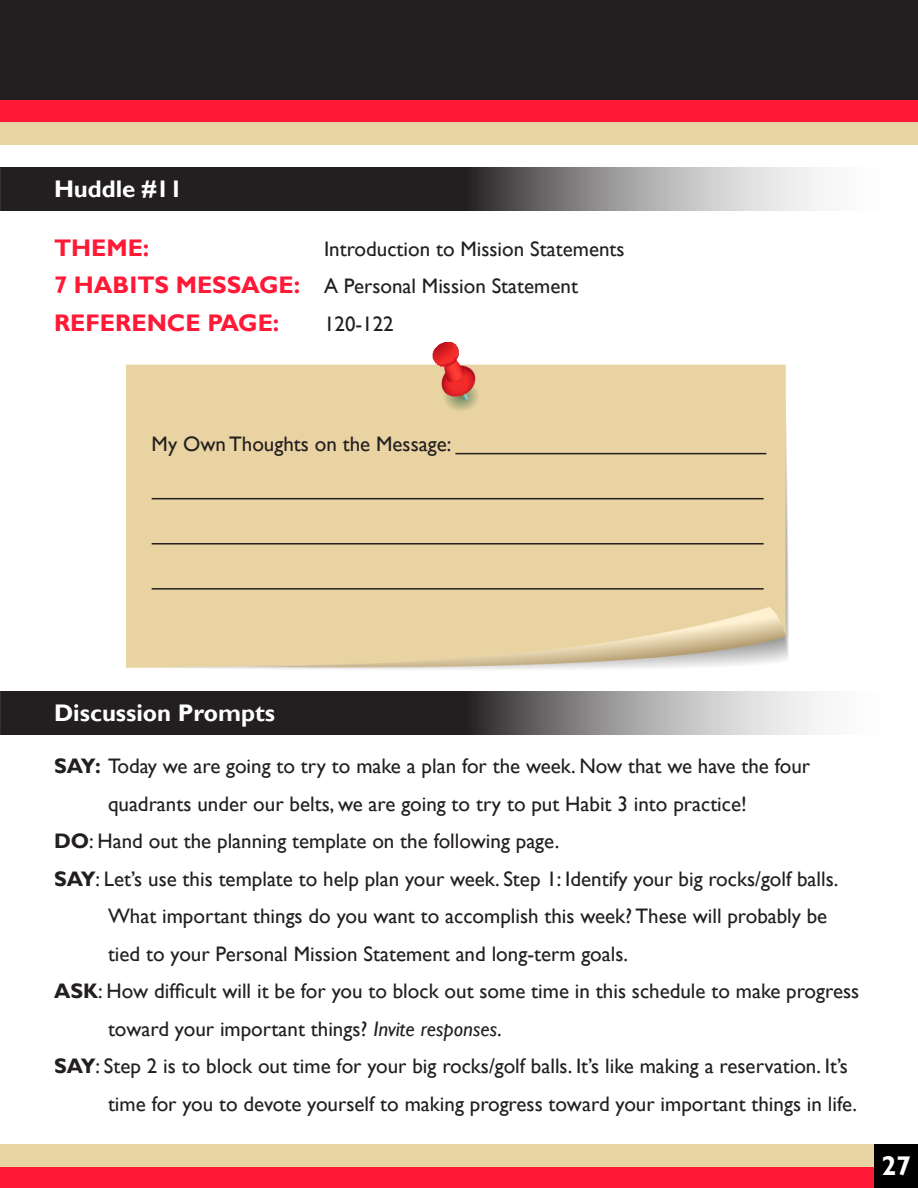
<style>
.page{position:relative;width:918px;height:1188px;background:#fff}
.page>*{position:absolute;margin:0;border:0;box-sizing:border-box;transform-origin:0 0}
.t1{font:700 27px "Gill Sans";color:#fff}
.t2{font:700 24px "Gill Sans";color:#fff}
.t3{font:700 24px "Gill Sans";color:#ff1937}
.t4{font:21px/37.5px "Gill Sans";color:#231f20}
.s1{font-weight:700;font-size:24px;color:#ff1937}
.s2{font-weight:700}
.s3{font-style:italic}
</style>
<div class="page">
<div style="left:0;top:0;width:918px;height:102px;background:#231f20"></div>
<div style="left:0;top:101px;width:918px;height:22px;background:#ff1937"></div>
<div style="left:0;top:1166px;width:918px;height:22px;background:#ff1937"></div>
<div style="left:0;top:123px;width:918px;height:22px;background:#e9d4a3"></div>
<div style="left:0;top:1144px;width:918px;height:22px;background:#e9d4a3"></div>
<img style="left:126px;top:342px;width:662px;height:328px">
<svg style="left:1px;top:692px;width:817px;height:43px;background:#595657"></svg>
<svg style="left:1px;top:167px;width:817px;height:44px;background:#595657"></svg>
<hr style="left:455px;top:453px;width:311px;height:1px;background:#231f20">
<hr style="left:152px;top:498px;width:612px;height:1px;background:#231f20">
<hr style="left:152px;top:543px;width:612px;height:2px;background:#231f20">
<hr style="left:152px;top:588px;width:612px;height:2px;background:#231f20">
<div style="left:875px;top:1145px;width:43px;height:43px;background:#000"></div>
<p class="t2" style="left:54px;top:174px;width:130px">Huddle #11</p>
<p class="t3" style="left:54px;top:233px;width:97px">THEME:</p>
<p class="t4" style="left:324px;top:230px;width:302px">Introduction to Mission Statements</p>
<p class="t4" style="left:54px;top:268px;width:526px"><span class="s1">7 HABITS MESSAGE:</span> A Personal Mission Statement</p>
<p class="t3" style="left:54px;top:308px;width:227px">REFERENCE PAGE:</p>
<p class="t4" style="left:324px;top:305px;width:71px">120-122</p>
<p class="t4" style="left:152px;top:426px;width:301px">My Own Thoughts on the Message:</p>
<p class="t2" style="left:54px;top:698px;width:223px">Discussion Prompts</p>
<p class="t4" style="left:54px;top:748px;width:758px;text-align:center"><span class="s2">SAY:</span> Today we are going to try to make a plan for the week. Now that we have the four quadrants under our belts, we are going to try to put Habit 3 into practice!</p>
<p class="t4" style="left:54px;top:823px;width:507px"><span class="s2">DO</span>: Hand out the planning template on the following page.</p>
<p class="t4" style="left:108px;top:860px;width:732px;text-indent:-54px"><span class="s2">SAY</span>: Let’s use this template to help plan your week. Step 1: Identify your big rocks/golf balls.<br>What important things do you want to accomplish this week? These will probably be tied to your Personal Mission Statement and long-term goals.</p>
<p class="t4" style="left:108px;top:973px;width:753px;text-indent:-54px"><span class="s2">ASK</span>: How difficult will it be for you to block out some time in this schedule to make progress toward your important things? <span class="s3">Invite responses</span>.</p>
<p class="t4" style="left:108px;top:1048px;width:751px;text-indent:-54px"><span class="s2">SAY</span>: Step 2 is to block out time for your big rocks/golf balls. It’s like making a reservation. It’s time for you to devote yourself to making progress toward your important things in life.</p>
<p class="t1" style="left:881px;top:1150px;width:31px">27</p>
</div>
